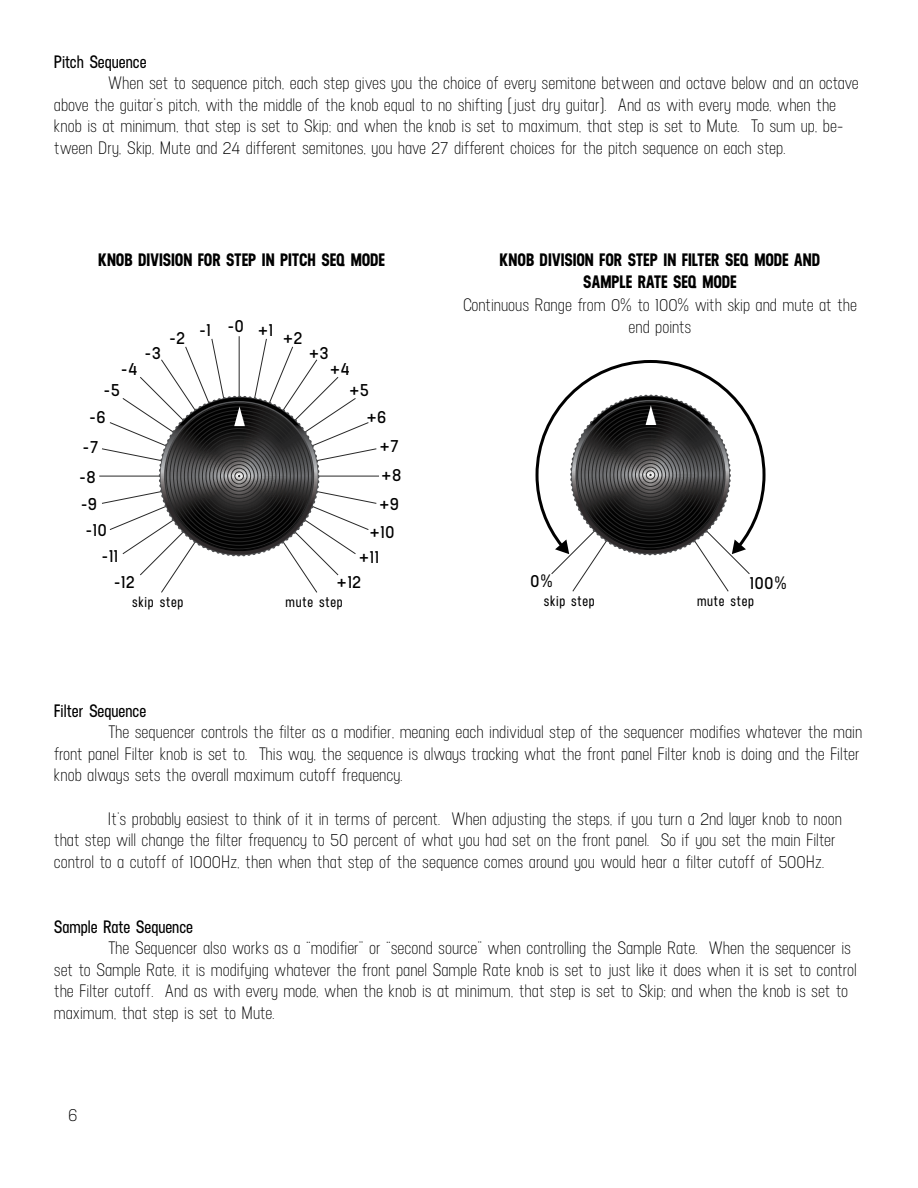
<style>
.page{position:relative;width:918px;height:1188px;background:#fff}
.page>*{position:absolute;margin:0;border:0;box-sizing:border-box;transform-origin:0 0}
.t1{font:18px/21.6px "Neusa";color:#000}
.t2{font:600 18px "Neusa";color:#000}
.t3{font:700 18px/22.5px "Neusa";letter-spacing:-.005em;color:#000;text-align:center}
.t4{font:600 15px "Neusa";letter-spacing:.04em;color:#000}
</style>
<div class="page">
<hr style="left:239px;top:336px;width:1px;height:140px;background:#282828">
<hr style="left:99px;top:476px;width:140px;height:1px;background:#282828">
<hr style="left:239px;top:476px;width:140px;height:1px;background:#282828">
<svg style="left:101px;top:338px;width:276px;height:255px"></svg>
<svg style="left:535px;top:360px;width:231px;height:173px"></svg>
<svg style="left:551px;top:394px;width:199px;height:198px"></svg>
<p class="t2" style="left:54px;top:50px;width:94px">Pitch Sequence</p>
<p class="t1" style="left:54px;top:72px;width:806px;text-indent:54px">When set to sequence pitch, each step gives you the choice of every semitone between and octave below and an octave above the guitar’s pitch, with the middle of the knob equal to no shifting (just dry guitar). And as with every mode, when the knob is at minimum, that step is set to Skip; and when the knob is set to maximum, that step is set to Mute. To sum up, be&shy;tween Dry, Skip, Mute and 24 different semitones, you have 27 different choices for the pitch sequence on each step.</p>
<p class="t2" style="left:494px;top:73px;width:17px">-7</p>
<p class="t2" style="left:791px;top:71px;width:20px">+7</p>
<p class="t2" style="left:491px;top:102px;width:17px">-8</p>
<p class="t2" style="left:793px;top:100px;width:21px">+8</p>
<p class="t2" style="left:492px;top:130px;width:17px">-9</p>
<p class="t3" style="left:98px;top:248px;width:288px">KNOB DIVISION FOR STEP IN PITCH SEQ MODE</p>
<p class="t3" style="left:500px;top:248px;width:322px">KNOB DIVISION FOR STEP IN FILTER SEQ MODE AND<br>SAMPLE RATE SEQ MODE</p>
<p class="t1" style="left:463px;top:293px;width:396px;line-height:22.5px;text-align:center">Continuous Range from 0% to 100% with skip and mute at the end points</p>
<p class="t2" style="left:228px;top:314px;width:18px">-0</p>
<p class="t2" style="left:199px;top:318px;width:13px">-1</p>
<p class="t2" style="left:258px;top:318px;width:16px">+1</p>
<p class="t2" style="left:169px;top:326px;width:17px">-2</p>
<p class="t2" style="left:283px;top:326px;width:21px">+2</p>
<p class="t2" style="left:145px;top:341px;width:17px">-3</p>
<p class="t2" style="left:309px;top:341px;width:21px">+3</p>
<p class="t2" style="left:121px;top:357px;width:17px">-4</p>
<p class="t2" style="left:330px;top:357px;width:21px">+4</p>
<p class="t2" style="left:104px;top:378px;width:17px">-5</p>
<p class="t2" style="left:349px;top:378px;width:21px">+5</p>
<p class="t2" style="left:90px;top:405px;width:17px">-6</p>
<p class="t2" style="left:367px;top:405px;width:21px">+6</p>
<p class="t2" style="left:83px;top:436px;width:17px">-7</p>
<p class="t2" style="left:380px;top:434px;width:20px">+7</p>
<p class="t2" style="left:80px;top:465px;width:17px">-8</p>
<p class="t2" style="left:382px;top:463px;width:21px">+8</p>
<p class="t2" style="left:81px;top:493px;width:17px">-9</p>
<p class="t2" style="left:380px;top:493px;width:21px">+9</p>
<p class="t2" style="left:86px;top:518px;width:23px">-10</p>
<p class="t2" style="left:370px;top:520px;width:26px">+10</p>
<p class="t2" style="left:102px;top:544px;width:18px">-11</p>
<p class="t2" style="left:359px;top:545px;width:21px">+11</p>
<p class="t2" style="left:114px;top:570px;width:22px">-12</p>
<p class="t2" style="left:337px;top:570px;width:25px">+12</p>
<p class="t2" style="left:531px;top:569px;width:24px">0%</p>
<p class="t2" style="left:750px;top:572px;width:39px">100%</p>
<p class="t4" style="left:132px;top:592px;width:53px">skip step</p>
<p class="t4" style="left:286px;top:592px;width:59px">mute step</p>
<p class="t4" style="left:544px;top:591px;width:53px">skip step</p>
<p class="t4" style="left:697px;top:591px;width:59px">mute step</p>
<p class="t2" style="left:54px;top:699px;width:94px">Filter Sequence</p>
<p class="t1" style="left:54px;top:721px;width:810px;text-indent:54px">The sequencer controls the filter as a modifier, meaning each individual step of the sequencer modifies whatever the main front panel Filter knob is set to. This way, the sequence is always tracking what the front panel Filter knob is doing and the Filter knob always sets the overall maximum cutoff frequency.</p>
<p class="t1" style="left:54px;top:807px;width:790px;text-indent:54px">It’s probably easiest to think of it in terms of percent. When adjusting the steps, if you turn a 2nd layer knob to noon that step will change the filter frequency to 50 percent of what you had set on the front panel. So if you set the main Filter control to a cutoff of 1000Hz, then when that step of the sequence comes around you would hear a filter cutoff of 500Hz.</p>
<p class="t2" style="left:54px;top:915px;width:141px">Sample Rate Sequence</p>
<p class="t1" style="left:54px;top:937px;width:804px;text-indent:54px">The Sequencer also works as a “modifier” or “second source” when controlling the Sample Rate. When the sequencer is set to Sample Rate, it is modifying whatever the front panel Sample Rate knob is set to just like it does when it is set to control the Filter cutoff. And as with every mode, when the knob is at minimum, that step is set to Skip; and when the knob is set to maximum, that step is set to Mute.</p>
<p class="t2" style="left:119px;top:932px;width:24px">0%</p>
<p class="t2" style="left:338px;top:935px;width:39px">100%</p>
<p class="t4" style="left:132px;top:954px;width:53px">skip step</p>
<p class="t4" style="left:286px;top:954px;width:59px">mute step</p>
<p class="t1" style="left:68px;top:1104px;width:10px">6</p>
</div>
